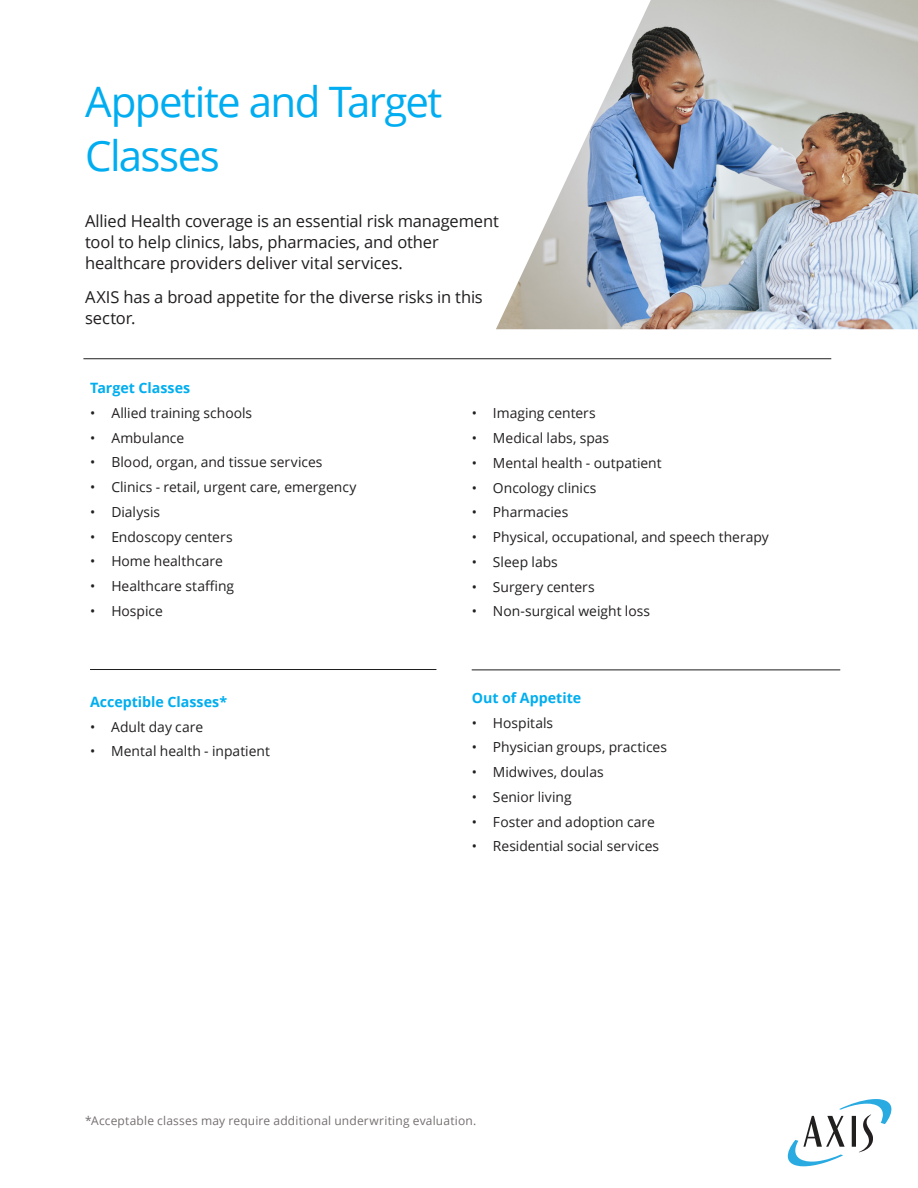
<style>
.page{position:relative;width:918px;height:1188px;background:#fff}
.page>*{position:absolute;margin:0;border:0;box-sizing:border-box;transform-origin:0 0}
.Titles{font:42px "Open Sans";letter-spacing:-.035em;color:#00adf0}
.t1{font:16.5px/21px "Open Sans";letter-spacing:-.01em;color:#201d1e}
.Body_copy_2{font:700 14.25px "Open Sans";color:#00aeef}
.t2{font:13.8px "Open Sans";color:#221f1f}
.t3{font:12px "Open Sans";letter-spacing:.015em;color:#767070}
</style>
<div class="page">
<svg style="left:787px;top:1099px;width:105px;height:68px"></svg>
<img style="left:496px;top:0;width:422px;height:329px">
<hr style="left:83px;top:358px;width:748px;height:1px;background:#201d1e">
<hr style="left:90px;top:669px;width:346px;height:1px;background:#201d1e">
<hr style="left:472px;top:670px;width:368px;height:1px;background:#201d1e">
<p class="Titles" style="left:85px;top:73px;width:359px">Appetite and Target</p>
<p class="Titles" style="left:85px;top:127px;width:136px">Classes</p>
<p class="t1" style="left:85px;top:210px;width:415px">Allied Health coverage is an essential risk management tool to help clinics, labs, pharmacies, and other healthcare providers deliver vital services.</p>
<p class="t1" style="left:85px;top:286px;width:399px">AXIS has a broad appetite for the diverse risks in this sector.</p>
<p class="Body_copy_2" style="left:90px;top:378px;width:102px">Target Classes</p>
<p class="t2" style="left:90px;top:403px;width:164px">• Allied training schools</p>
<p class="t2" style="left:90px;top:428px;width:96px">• Ambulance</p>
<p class="t2" style="left:90px;top:453px;width:234px">• Blood, organ, and tissue services</p>
<p class="t2" style="left:90px;top:478px;width:268px">• Clinics - retail, urgent care, emergency</p>
<p class="t2" style="left:90px;top:502px;width:72px">• Dialysis</p>
<p class="t2" style="left:90px;top:527px;width:144px">• Endoscopy centers</p>
<p class="t2" style="left:90px;top:552px;width:134px">• Home healthcare</p>
<p class="t2" style="left:90px;top:577px;width:146px">• Healthcare staffing</p>
<p class="t2" style="left:90px;top:601px;width:74px">• Hospice</p>
<p class="Body_copy_2" style="left:90px;top:692px;width:139px">Acceptible Classes*</p>
<p class="t2" style="left:90px;top:717px;width:115px">• Adult day care</p>
<p class="t2" style="left:90px;top:742px;width:181px">• Mental health - inpatient</p>
<p class="t2" style="left:472px;top:404px;width:126px">• Imaging centers</p>
<p class="t2" style="left:472px;top:429px;width:139px">• Medical labs, spas</p>
<p class="t2" style="left:472px;top:453px;width:192px">• Mental health - outpatient</p>
<p class="t2" style="left:472px;top:478px;width:126px">• Oncology clinics</p>
<p class="t2" style="left:472px;top:503px;width:98px">• Pharmacies</p>
<p class="t2" style="left:472px;top:528px;width:299px">• Physical, occupational, and speech therapy</p>
<p class="t2" style="left:472px;top:552px;width:88px">• Sleep labs</p>
<p class="t2" style="left:472px;top:577px;width:124px">• Surgery centers</p>
<p class="t2" style="left:472px;top:602px;width:180px">• Non-surgical weight loss</p>
<p class="Body_copy_2" style="left:472px;top:688px;width:111px">Out of Appetite</p>
<p class="t2" style="left:472px;top:713px;width:83px">• Hospitals</p>
<p class="t2" style="left:472px;top:738px;width:197px">• Physician groups, practices</p>
<p class="t2" style="left:472px;top:763px;width:133px">• Midwives, doulas</p>
<p class="t2" style="left:472px;top:787px;width:101px">• Senior living</p>
<p class="t2" style="left:472px;top:812px;width:185px">• Foster and adoption care</p>
<p class="t2" style="left:472px;top:837px;width:189px">• Residential social services</p>
<p class="t3" style="left:85px;top:1112px;width:393px">*Acceptable classes may require additional underwriting evaluation.</p>
</div>
